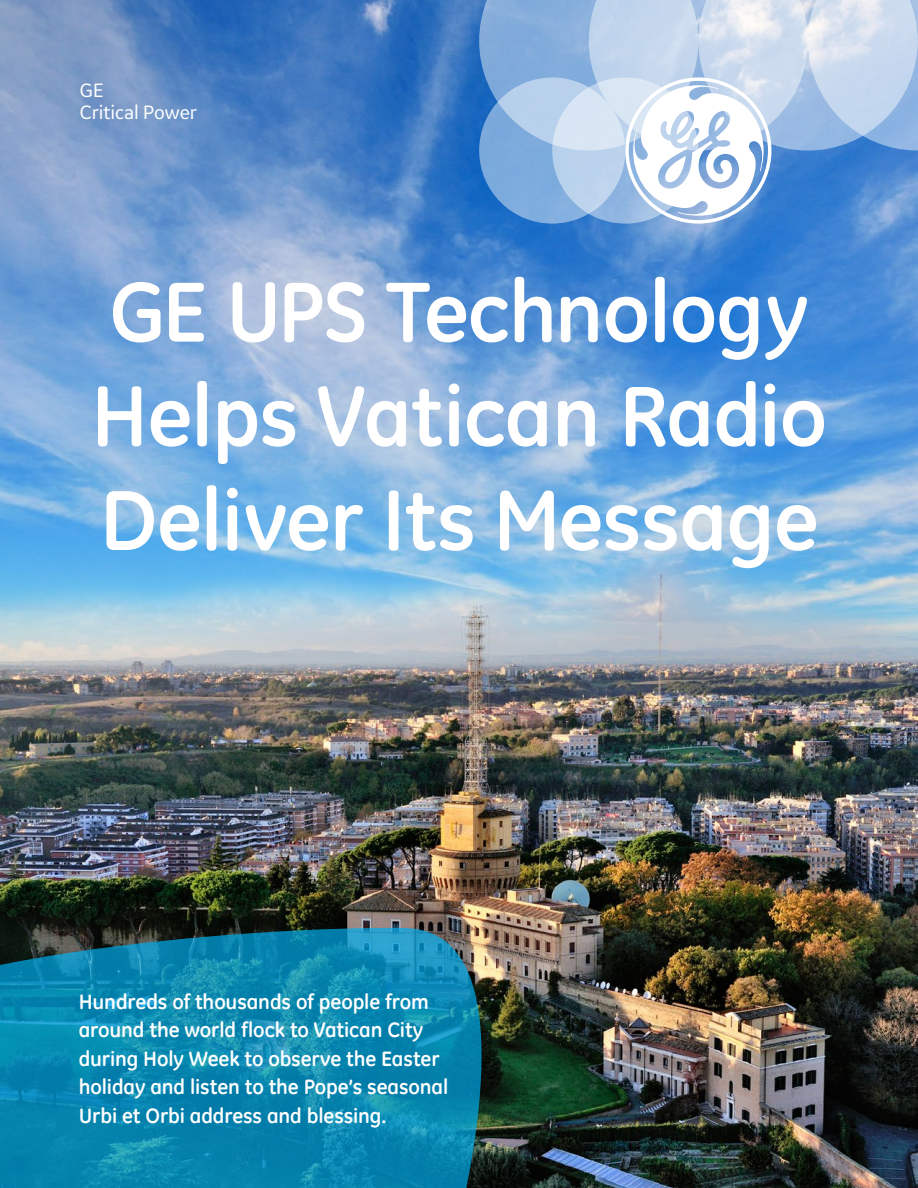
<style>
.page{position:relative;width:918px;height:1188px;background:#fff}
.page>*{position:absolute;margin:0;border:0;box-sizing:border-box;transform-origin:0 0}
.t1{font:700 86.4px/104.2px "GE Inspira";letter-spacing:-.01em;color:#fff}
.t2{font:700 21px/28.5px "GE Inspira";letter-spacing:-.005em;color:#fff}
.t3{font:20.25px/22.5px "GE Inspira Sans";letter-spacing:-.005em;color:#fff}
</style>
<div class="page">
<img style="left:0;top:0;width:918px;height:1188px">
<svg style="left:0;top:926px;width:495px;height:262px;background:#0e80a4"></svg>
<svg style="left:479px;top:0;width:439px;height:224px;background:#a8c4e6"></svg>
<p class="t3" style="left:80px;top:78px;width:119px">GE<br>Critical Power</p>
<h1 class="t1" style="left:91px;top:258px;width:738px">GE UPS Technology<br>Helps Vatican Radio<br>Deliver Its Message</h1>
<p class="t2" style="left:79px;top:987px;width:371px">Hundreds of thousands of people from around the world flock to Vatican City during Holy Week to observe the Easter holiday and listen to the Pope’s seasonal Urbi et Orbi address and blessing.</p>
</div>
